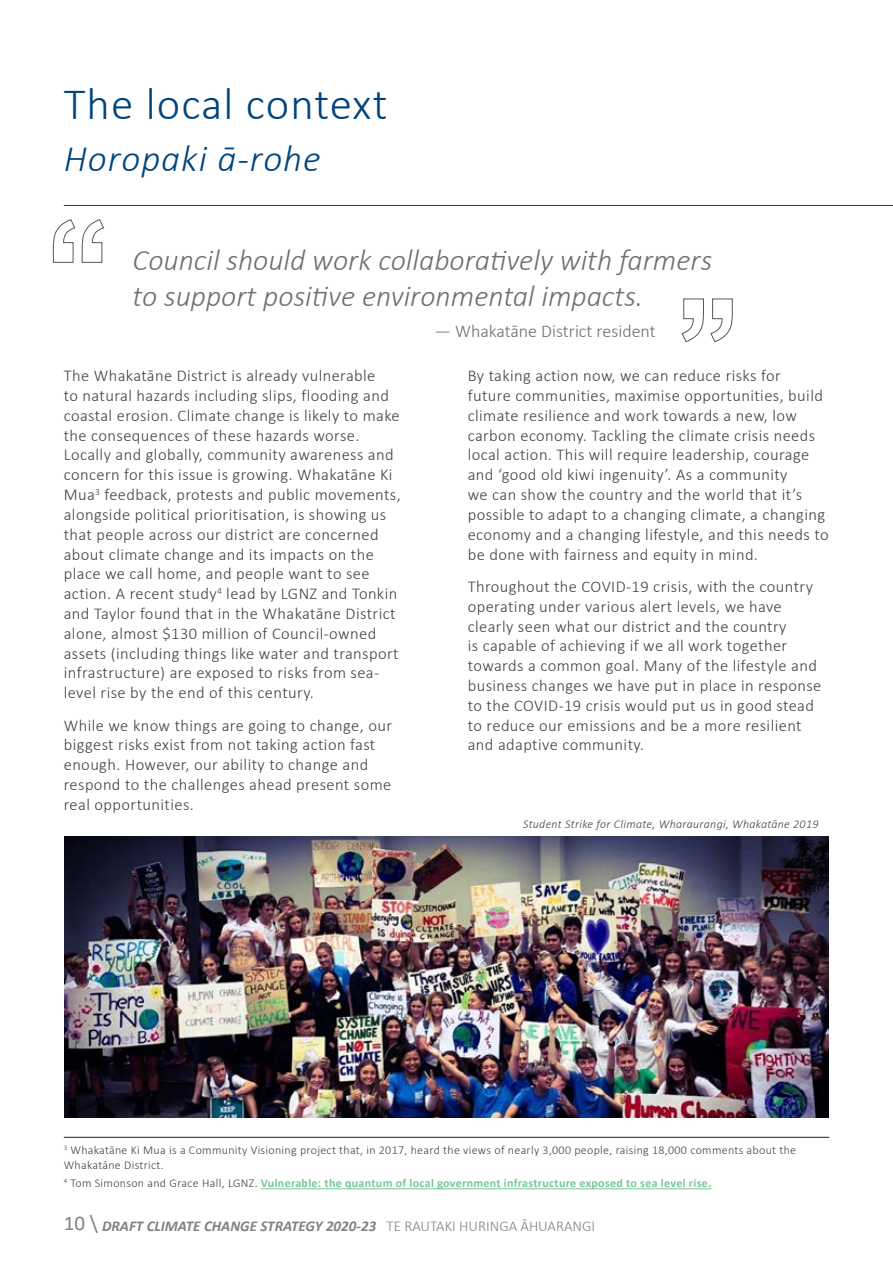
<style>
.page{position:relative;width:893px;height:1263px;background:#fff}
.page>*{position:absolute;margin:0;border:0;box-sizing:border-box;transform-origin:0 0}
.t1{font:300 45px "Calibri";letter-spacing:.025em;color:#00447c}
.t2{font:italic 300 37.5px "Calibri";letter-spacing:.025em;color:#00447c}
.t3{font:italic 300 30px/36px "Calibri";color:#6d6f71}
.t4{font:300 18px "Calibri";color:#6d6f71}
.t5{font:300 16.5px/19.8px "Calibri";letter-spacing:.025em;color:#414142}
.t6{font:italic 700 15px "Calibri";color:#808285}
.t7{font:300 12px/14.4px "Calibri";letter-spacing:.025em;color:#414142}
.t8{font:700 12px "Calibri";letter-spacing:.025em;color:#78c696}
.t9{font:italic 300 12px "Calibri";letter-spacing:.025em;color:#414142}
.s1{font-weight:300;color:#414142}
.s2{font-weight:400;font-style:normal;font-size:21px}
.s3{font-weight:300;font-style:normal}
</style>
<div class="page">
<img style="left:65px;top:837px;width:763px;height:280px">
<hr style="left:64px;top:205px;width:829px;height:1px;background:#00447c">
<hr style="left:261px;top:1188px;width:450px;height:1px;background:#78c696">
<hr style="left:64px;top:1137px;width:765px;height:1px;background:#231f20">
<svg style="left:681px;top:298px;width:52px;height:45px"></svg>
<svg style="left:53px;top:219px;width:51px;height:44px"></svg>
<h1 class="t1" style="left:64px;top:76px;width:325px">The local context</h1>
<h2 class="t2" style="left:64px;top:135px;width:259px">Horopaki ā-rohe</h2>
<h3 class="t3" style="left:133px;top:242px;width:581px">Council should work collaboratively with farmers to support positive environmental impacts.</h3>
<p class="t4" style="left:435px;top:320px;width:222px">— Whakatāne District resident</p>
<p class="t5" style="left:64px;top:366px;width:338px">The Whakatāne District is already vulnerable<br>to natural hazards including slips, flooding and coastal erosion. Climate change is likely to make the consequences of these hazards worse.<br>Locally and globally, community awareness and concern for this issue is growing. Whakatāne Ki Mua<sup>3</sup> feedback, protests and public movements, alongside political prioritisation, is showing us that people across our district are concerned about climate change and its impacts on the place we call home, and people want to see action. A recent study<sup>4</sup> lead by LGNZ and Tonkin and Taylor found that in the Whakatāne District alone, almost $130 million of Council-owned assets (including things like water and transport infrastructure) are exposed to risks from sea&shy;level rise by the end of this century.</p>
<p class="t5" style="left:64px;top:715px;width:330px">While we know things are going to change, our biggest risks exist from not taking action fast enough. However, our ability to change and respond to the challenges ahead present some real opportunities.</p>
<p class="t5" style="left:468px;top:366px;width:362px">By taking action now, we can reduce risks for<br>future communities, maximise opportunities, build climate resilience and work towards a new, low carbon economy. Tackling the climate crisis needs local action. This will require leadership, courage and ‘good old kiwi ingenuity’. As a community<br>we can show the country and the world that it’s possible to adapt to a changing climate, a changing economy and a changing lifestyle, and this needs to be done with fairness and equity in mind.</p>
<p class="t5" style="left:468px;top:576px;width:355px">Throughout the COVID-19 crisis, with the country operating under various alert levels, we have clearly seen what our district and the country<br>is capable of achieving if we all work together towards a common goal. Many of the lifestyle and business changes we have put in place in response to the COVID-19 crisis would put us in good stead to reduce our emissions and be a more resilient and adaptive community.</p>
<p class="t9" style="left:523px;top:817px;width:297px">Student Strike for Climate, Wharaurangi, Whakatāne 2019</p>
<p class="t7" style="left:64px;top:1143px;width:734px"><sup>3</sup> Whakatāne Ki Mua is a Community Visioning project that, in 2017, heard the views of nearly 3,000 people, raising 18,000 comments about the<br>Whakatāne District.</p>
<p class="t8" style="left:64px;top:1175px;width:649px"><sup>4</sup> <span class="s1">Tom Simonson and Grace Hall, LGNZ.</span> Vulnerable: the quantum of local government infrastructure exposed to sea level rise.</p>
<p class="t6" style="left:64px;top:1215px;width:533px"><span class="s2">10 \</span> DRAFT CLIMATE CHANGE STRATEGY 2020-23 <span class="s3">TE RAUTAKI HURINGA ĀHUARANGI</span></p>
</div>
